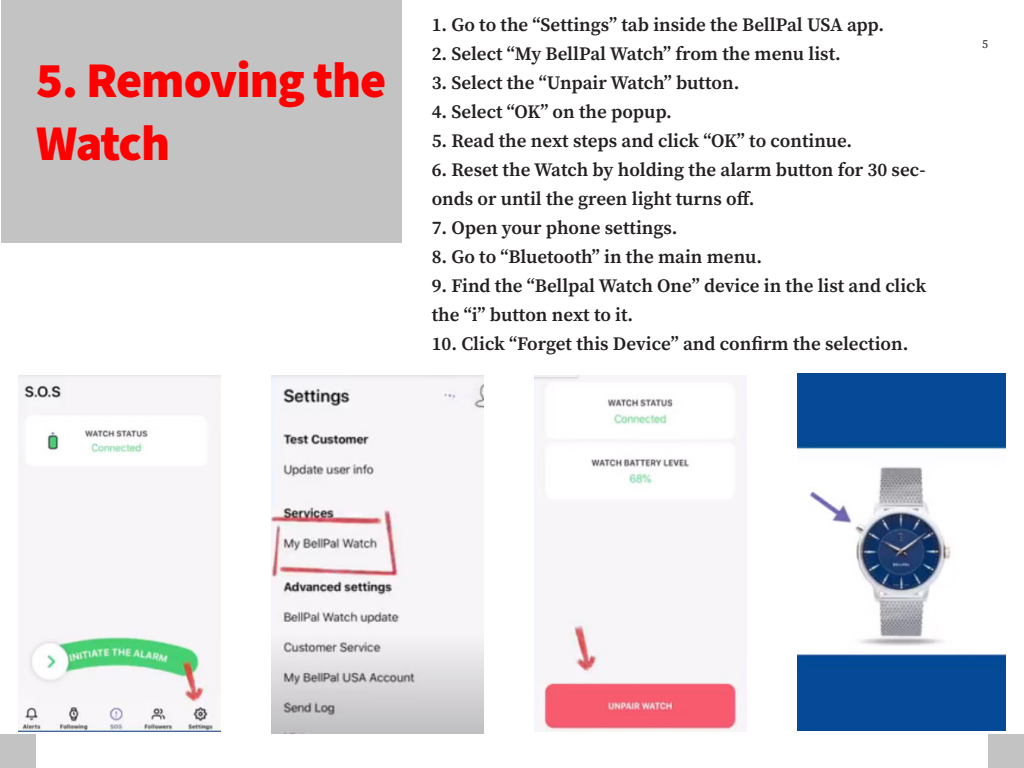
<style>
.page{position:relative;width:1024px;height:768px;background:#fff}
.page>*{position:absolute;margin:0;border:0;box-sizing:border-box;transform-origin:0 0}
.Headline_Title_-_74p{font:900 50px/62.9px "Source Sans Pro";letter-spacing:-.02em;color:#f00}
.Title_Over_Numeral{font:600 19px/29px "Source Serif Pro";color:#231f20}
.Caption_Text_-_12pt{font:12px "Source Serif Pro";color:#231f20}
</style>
<div class="page">
<div style="left:1px;top:0;width:401px;height:243px;background:#c3c3c3"></div>
<div style="left:988px;top:735px;width:36px;height:33px;background:#c3c3c3"></div>
<div style="left:0;top:735px;width:36px;height:33px;background:#c3c3c3"></div>
<img style="left:798px;top:373px;width:208px;height:357px">
<img style="left:534px;top:376px;width:213px;height:356px">
<img style="left:271px;top:376px;width:212px;height:358px">
<img style="left:18px;top:376px;width:202px;height:356px">
<p class="Headline_Title_-_74p" style="left:36px;top:50px;width:352px">5. Removing the<br>Watch</p>
<p class="Title_Over_Numeral" style="left:432px;top:10px;width:454px">1. Go to the “Settings” tab inside the BellPal USA app.</p>
<p class="Title_Over_Numeral" style="left:432px;top:39px;width:411px">2. Select “My BellPal Watch” from the menu list.</p>
<p class="Title_Over_Numeral" style="left:432px;top:68px;width:309px">3. Select the “Unpair Watch” button.</p>
<p class="Title_Over_Numeral" style="left:432px;top:97px;width:242px">4. Select “OK” on the popup.</p>
<p class="Title_Over_Numeral" style="left:432px;top:126px;width:422px">5. Read the next steps and click “OK” to continue.</p>
<p class="Title_Over_Numeral" style="left:432px;top:155px;width:495px">6. Reset the Watch by holding the alarm button for 30 sec&shy;onds or until the green light turns off.</p>
<p class="Title_Over_Numeral" style="left:432px;top:213px;width:247px">7. Open your phone settings.</p>
<p class="Title_Over_Numeral" style="left:432px;top:242px;width:332px">8. Go to “Bluetooth” in the main menu.</p>
<p class="Title_Over_Numeral" style="left:432px;top:271px;width:496px">9. Find the “Bellpal Watch One” device in the list and click the “i” button next to it.</p>
<p class="Title_Over_Numeral" style="left:432px;top:329px;width:478px">10. Click “Forget this Device” and confirm the selection.</p>
<p class="Caption_Text_-_12pt" style="left:982px;top:36px;width:7px">5</p>
</div>
